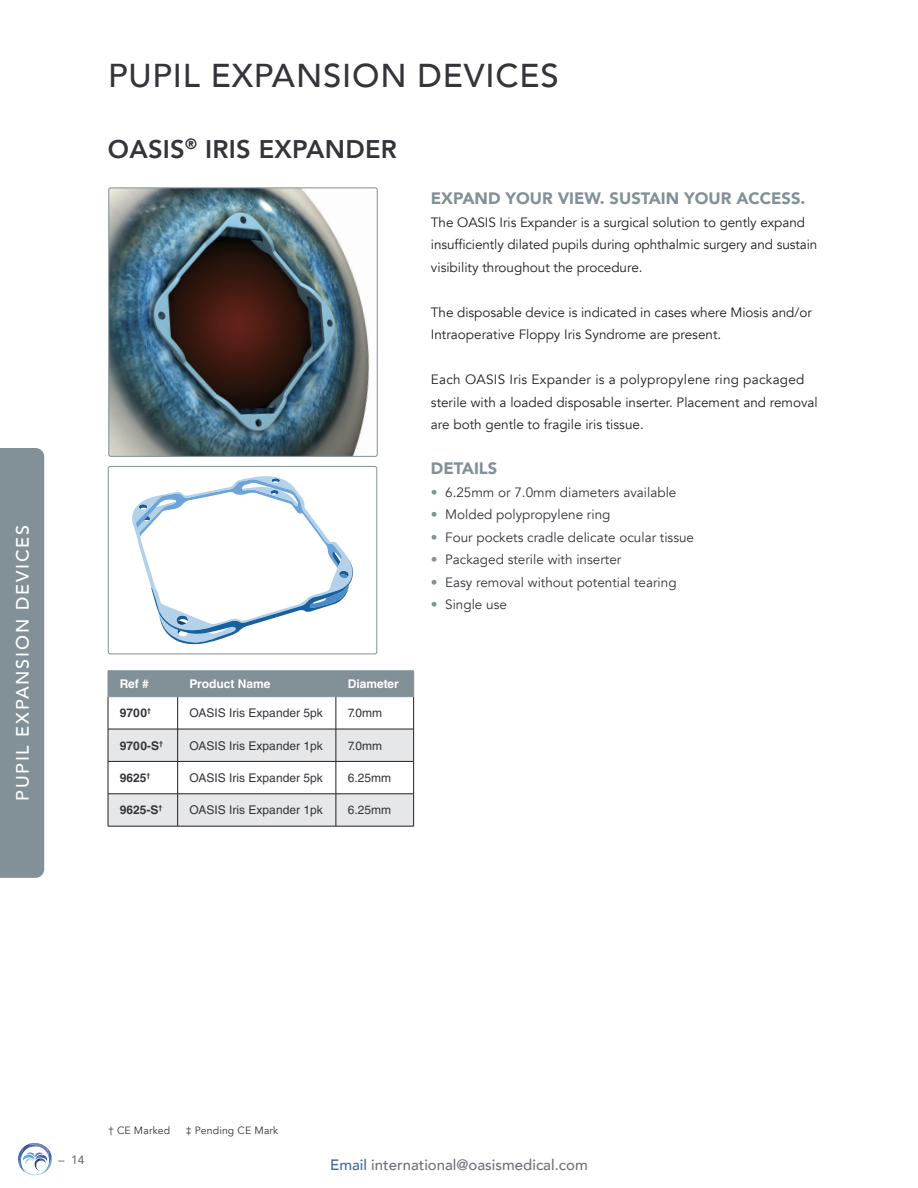
<style>
.page{position:relative;width:918px;height:1188px;background:#fff}
.page>*{position:absolute;margin:0;border:0;box-sizing:border-box;transform-origin:0 0}
.CATALOG_HEADERS_-_BLACK{font:500 33px "Avenir";letter-spacing:.025em;color:#36343b}
.CATALOG_HEADERS_-_BLACK-2{font:800 25.5px "Avenir";letter-spacing:.01em;color:#36343b}
.CATEGORY_VERTICAL_TAB_TEXT{font:500 18px "Avenir";letter-spacing:.1em;color:#fff}
.CATALOG_-_BODY_TEXT{font:900 16.5px "Avenir";color:#819197}
.t1{font:500 15px "Avenir";color:#707179}
.t2{font:13.5px/22.5px "Avenir";color:#231f20}
.CATALOG_-_BODY_TEXT-2{font:13.5px "Avenir";color:#36343b}
.CATALOG_-_TABLES_TEXT{font:12px "Helvetica LT Std";color:#36343b}
.CATALOG_-_TABLES_PART__BOLD_TEXT{font:700 12px "Helvetica LT Std";color:#36343b}
.CATALOG_-_TABLES_HEADER_TEXT{font:700 12px "Helvetica LT Std";color:#fff}
.t3{font:500 12px "Avenir";color:#707179}
.CATALOG_-_BODY_TEXT-3{font:10.5px "Avenir";letter-spacing:.015em;color:#36343b}
.s1{color:#819197}
.s2{color:#3e69ab}
</style>
<div class="page">
<svg style="left:18px;top:1143px;width:34px;height:33px"></svg>
<img style="left:110px;top:190px;width:260px;height:265px">
<div style="left:108px;top:188px;width:270px;height:269px;border:1px solid #819197;border-radius:2px"></div>
<div style="left:108px;top:466px;width:269px;height:188px;border:1px solid #819197;border-radius:2px"></div>
<svg style="left:109px;top:730px;width:304px;height:96px"></svg>
<hr style="left:108px;top:697px;width:1px;height:32px;background:#231f20">
<hr style="left:177px;top:697px;width:1px;height:32px;background:#231f20">
<hr style="left:336px;top:697px;width:1px;height:32px;background:#231f20">
<hr style="left:413px;top:697px;width:1px;height:32px;background:#231f20">
<hr style="left:108px;top:729px;width:70px;height:1px;background:#231f20">
<hr style="left:108px;top:729px;width:1px;height:32px;background:#231f20">
<hr style="left:178px;top:729px;width:158px;height:1px;background:#231f20">
<hr style="left:177px;top:729px;width:1px;height:32px;background:#231f20">
<hr style="left:336px;top:729px;width:78px;height:1px;background:#231f20">
<hr style="left:336px;top:729px;width:1px;height:32px;background:#231f20">
<hr style="left:413px;top:729px;width:1px;height:32px;background:#231f20">
<hr style="left:108px;top:761px;width:70px;height:1px;background:#231f20">
<hr style="left:108px;top:762px;width:1px;height:32px;background:#231f20">
<hr style="left:178px;top:761px;width:158px;height:1px;background:#231f20">
<hr style="left:177px;top:762px;width:1px;height:32px;background:#231f20">
<hr style="left:336px;top:761px;width:78px;height:1px;background:#231f20">
<hr style="left:336px;top:762px;width:1px;height:32px;background:#231f20">
<hr style="left:413px;top:762px;width:1px;height:32px;background:#231f20">
<hr style="left:108px;top:794px;width:70px;height:1px;background:#231f20">
<hr style="left:108px;top:794px;width:1px;height:32px;background:#231f20">
<hr style="left:178px;top:794px;width:158px;height:1px;background:#231f20">
<hr style="left:177px;top:794px;width:1px;height:32px;background:#231f20">
<hr style="left:336px;top:794px;width:78px;height:1px;background:#231f20">
<hr style="left:336px;top:794px;width:1px;height:32px;background:#231f20">
<hr style="left:413px;top:794px;width:1px;height:32px;background:#231f20">
<hr style="left:108px;top:826px;width:70px;height:1px;background:#231f20">
<hr style="left:178px;top:826px;width:158px;height:1px;background:#231f20">
<hr style="left:336px;top:826px;width:78px;height:1px;background:#231f20">
<div style="left:108px;top:671px;width:306px;height:26px;background:#819197"></div>
<div style="left:0;top:448px;width:44px;height:430px;background:#819197"></div>
<svg style="left:132px;top:476px;width:221px;height:169px"></svg>
<p class="CATEGORY_VERTICAL_TAB_TEXT" style="left:7px;top:801px;width:277px;rotate:-90deg">PUPIL EXPANSION DEVICES</p>
<p class="CATALOG_HEADERS_-_BLACK" style="left:108px;top:47px;width:452px">PUPIL EXPANSION DEVICES</p>
<p class="CATALOG_HEADERS_-_BLACK-2" style="left:108px;top:129px;width:291px">OASIS<sup>®</sup> IRIS EXPANDER</p>
<p class="CATALOG_-_TABLES_HEADER_TEXT" style="left:120px;top:676px;width:31px">Ref #</p>
<p class="CATALOG_-_TABLES_HEADER_TEXT" style="left:190px;top:676px;width:82px">Product Name</p>
<p class="CATALOG_-_TABLES_HEADER_TEXT" style="left:348px;top:676px;width:53px">Diameter</p>
<p class="CATALOG_-_TABLES_PART__BOLD_TEXT" style="left:120px;top:706px;width:33px">9700<sup>†</sup></p>
<p class="CATALOG_-_TABLES_TEXT" style="left:190px;top:706px;width:135px">OASIS Iris Expander 5pk</p>
<p class="CATALOG_-_TABLES_TEXT" style="left:348px;top:706px;width:36px">7.0mm</p>
<p class="CATALOG_-_TABLES_PART__BOLD_TEXT" style="left:120px;top:738px;width:45px">9700-S<sup>†</sup></p>
<p class="CATALOG_-_TABLES_TEXT" style="left:190px;top:738px;width:135px">OASIS Iris Expander 1pk</p>
<p class="CATALOG_-_TABLES_TEXT" style="left:348px;top:738px;width:36px">7.0mm</p>
<p class="CATALOG_-_TABLES_PART__BOLD_TEXT" style="left:120px;top:770px;width:32px">9625<sup>†</sup></p>
<p class="CATALOG_-_TABLES_TEXT" style="left:190px;top:771px;width:135px">OASIS Iris Expander 5pk</p>
<p class="CATALOG_-_TABLES_TEXT" style="left:348px;top:771px;width:45px">6.25mm</p>
<p class="CATALOG_-_TABLES_PART__BOLD_TEXT" style="left:120px;top:803px;width:44px">9625-S<sup>†</sup></p>
<p class="CATALOG_-_TABLES_TEXT" style="left:190px;top:803px;width:135px">OASIS Iris Expander 1pk</p>
<p class="CATALOG_-_TABLES_TEXT" style="left:348px;top:803px;width:45px">6.25mm</p>
<p class="CATALOG_-_BODY_TEXT" style="left:431px;top:184px;width:376px">EXPAND YOUR VIEW. SUSTAIN YOUR ACCESS.</p>
<p class="t2" style="left:431px;top:211px;width:388px">The OASIS Iris Expander is a surgical solution to gently expand insufficiently dilated pupils during ophthalmic surgery and sustain visibility throughout the procedure.</p>
<p class="t2" style="left:431px;top:301px;width:382px">The disposable device is indicated in cases where Miosis and/or<br>Intraoperative Floppy Iris Syndrome are present.</p>
<p class="t2" style="left:431px;top:368px;width:388px">Each OASIS Iris Expander is a polypropylene ring packaged sterile with a loaded disposable inserter. Placement and removal are both gentle to fragile iris tissue.</p>
<p class="CATALOG_-_BODY_TEXT" style="left:431px;top:454px;width:68px">DETAILS</p>
<p class="CATALOG_-_BODY_TEXT-2" style="left:431px;top:484px;width:247px"><span class="s1">•</span> 6.25mm or 7.0mm diameters available</p>
<p class="CATALOG_-_BODY_TEXT-2" style="left:431px;top:506px;width:181px"><span class="s1">•</span> Molded polypropylene ring</p>
<p class="CATALOG_-_BODY_TEXT-2" style="left:431px;top:529px;width:265px"><span class="s1">•</span> Four pockets cradle delicate ocular tissue</p>
<p class="CATALOG_-_BODY_TEXT-2" style="left:431px;top:551px;width:192px"><span class="s1">•</span> Packaged sterile with inserter</p>
<p class="CATALOG_-_BODY_TEXT-2" style="left:431px;top:574px;width:247px"><span class="s1">•</span> Easy removal without potential tearing</p>
<p class="CATALOG_-_BODY_TEXT-2" style="left:431px;top:596px;width:78px"><span class="s1">•</span> Single use</p>
<p class="CATALOG_-_BODY_TEXT-3" style="left:108px;top:1124px;width:64px">† CE Marked</p>
<p class="CATALOG_-_BODY_TEXT-3" style="left:186px;top:1124px;width:94px">‡ Pending CE Mark</p>
<p class="t3" style="left:59px;top:1149px;width:28px">– 14</p>
<p class="t1" style="left:330px;top:1152px;width:259px"><span class="s2">Email</span> international@oasismedical.com</p>
</div>
